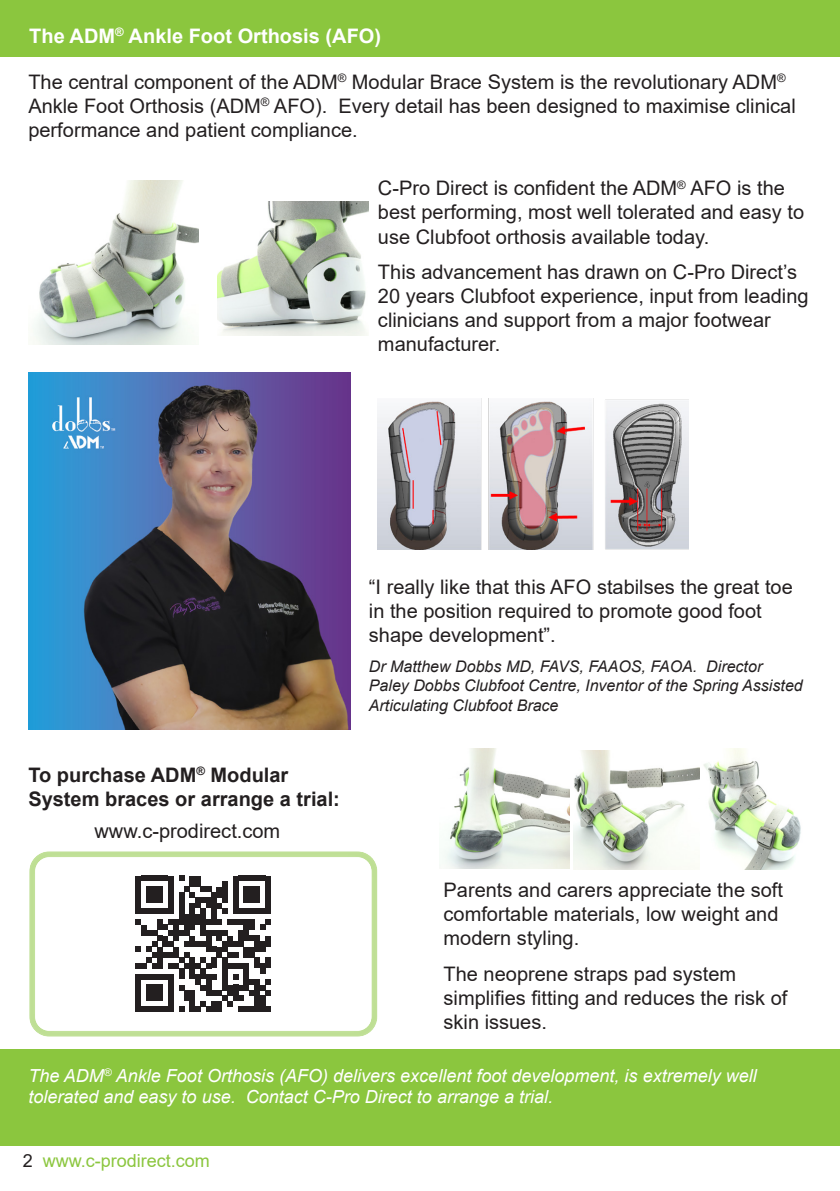
<style>
.page{position:relative;width:840px;height:1191px;background:#fff}
.page>*{position:absolute;margin:0;border:0;box-sizing:border-box;transform-origin:0 0}
.Normal_text{font:20px/24px "Arial";color:#231f20}
.Normal_text-2{font:700 20px/24px "Arial";color:#231f20}
.Normal_text-3{font:700 20px "Arial";color:#fff}
.Normal_text-4{font:italic 18px/21.6px "Arial";color:#fff}
.t1{font:18px "Arial";color:#8bc63e}
.Normal_text-5{font:italic 16px/19.2px "Arial";color:#231f20}
.s1{color:#231f20}
</style>
<div class="page">
<div style="left:0;top:0;width:839px;height:57px;background:#8bc63e"></div>
<div style="left:0;top:1049px;width:839px;height:96px;background:#8bc63e"></div>
<img style="left:29px;top:372px;width:321px;height:357px">
<img style="left:377px;top:398px;width:311px;height:151px">
<img style="left:217px;top:201px;width:152px;height:134px">
<img style="left:35px;top:181px;width:163px;height:164px">
<img style="left:445px;top:748px;width:124px;height:120px">
<img style="left:573px;top:751px;width:127px;height:118px">
<img style="left:703px;top:748px;width:98px;height:121px">
<div style="left:29px;top:848px;width:350px;height:190px;background:#fff;opacity:.75"></div>
<p class="Normal_text-3" style="left:29px;top:22px;width:353px">The ADM<sup>®</sup> Ankle Foot Orthosis (AFO)</p>
<p class="Normal_text" style="left:28px;top:70px;width:768px">The central component of the ADM<sup>®</sup> Modular Brace System is the revolutionary ADM<sup>®<br></sup>Ankle Foot Orthosis (ADM<sup>®</sup> AFO). Every detail has been designed to maximise clinical performance and patient compliance.</p>
<p class="Normal_text" style="left:378px;top:176px;width:427px">C-Pro Direct is confident the ADM<sup>®</sup> AFO is the best performing, most well tolerated and easy to use Clubfoot orthosis available today.</p>
<p class="Normal_text" style="left:378px;top:260px;width:432px">This advancement has drawn on C-Pro Direct’s 20 years Clubfoot experience, input from leading clinicians and support from a major footwear manufacturer.</p>
<p class="Normal_text-2" style="left:28px;top:763px;width:313px">To purchase ADM<sup>®</sup> Modular<br>System braces or arrange a trial:</p>
<p class="Normal_text" style="left:94px;top:819px;width:187px">www.c-prodirect.com</p>
<p class="Normal_text" style="left:369px;top:574px;width:425px">“I really like that this AFO stabilses the great toe in the position required to promote good foot shape development”.</p>
<p class="Normal_text-5" style="left:369px;top:657px;width:435px">Dr Matthew Dobbs MD, FAVS, FAAOS, FAOA. Director<br>Paley Dobbs Clubfoot Centre, Inventor of the Spring Assisted<br>Articulating Clubfoot Brace</p>
<p class="Normal_text" style="left:443px;top:878px;width:341px">Parents and carers appreciate the soft comfortable materials, low weight and modern styling.</p>
<p class="Normal_text" style="left:443px;top:961px;width:345px">The neoprene straps pad system simplifies fitting and reduces the risk of skin issues.</p>
<p class="Normal_text-4" style="left:28px;top:1064px;width:729px">The ADM<sup>®</sup> Ankle Foot Orthosis (AFO) delivers excellent foot development, is extremely well tolerated and easy to use. Contact C-Pro Direct to arrange a trial.</p>
<p class="t1" style="left:23px;top:1148px;width:189px"><span class="s1">2</span> www.c-prodirect.com</p>
</div>
